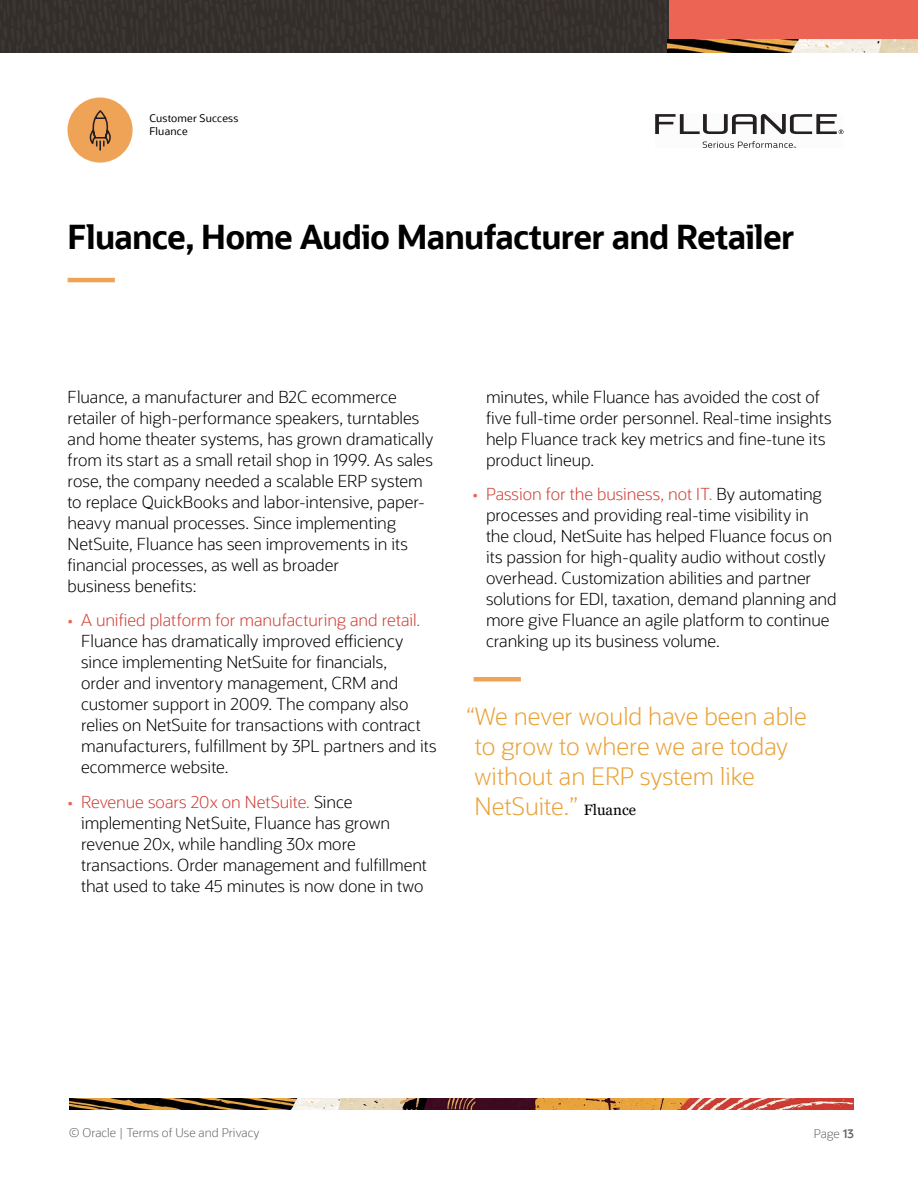
<style>
.page{position:relative;width:918px;height:1188px;background:#fff}
.page>*{position:absolute;margin:0;border:0;box-sizing:border-box;transform-origin:0 0}
.t1{font:700 33px "Oracle Sans";letter-spacing:-.025em;color:#000}
.t2{font:300 24px/30px "Oracle Sans";color:#e9a238}
.t3{font:300 16.5px/21px "Oracle Sans";letter-spacing:-.005em;color:#000}
.t4{font:300 12px "Oracle Sans";color:#666}
.t5{font:10.5px/12.6px "Oracle Sans";letter-spacing:.02em;color:#000}
.s1{color:#ee644f}
.s2{color:#d03d33}
.s3{font-family:"Georgia";font-weight:400;font-size:15px;color:#000}
.s4{font-weight:600}
</style>
<div class="page">
<div style="left:669px;top:0;width:249px;height:50px;background:#ec6554"></div>
<img style="left:0;top:0;width:669px;height:52px">
<img style="left:668px;top:39px;width:250px;height:13px">
<img style="left:70px;top:1099px;width:784px;height:10px">
<div style="left:67px;top:98px;width:66px;height:65px;background:#eea357;border-radius:50%"></div>
<svg style="left:89px;top:110px;width:22px;height:41px"></svg>
<hr style="left:68px;top:278px;width:47px;height:4px;background:#eea357">
<div style="left:474px;top:677px;width:47px;height:5px;background:#eea357"></div>
<svg style="left:655px;top:114px;width:189px;height:34px"></svg>
<p class="t5" style="left:149px;top:112px;width:90px">Customer Success<br>Fluance</p>
<h1 class="t1" style="left:68px;top:217px;width:729px">Fluance, Home Audio Manufacturer and Retailer</h1>
<p class="t3" style="left:68px;top:386px;width:367px">Fluance, a manufacturer and B2C ecommerce retailer of high-performance speakers, turntables and home theater systems, has grown dramatically from its start as a small retail shop in 1999. As sales rose, the company needed a scalable ERP system to replace QuickBooks and labor-intensive, paper&shy;heavy manual processes. Since implementing NetSuite, Fluance has seen improvements in its financial processes, as well as broader<br>business benefits:</p>
<p class="t3" style="left:81px;top:610px;width:357px;text-indent:-13px"><span class="s1">•</span> <span class="s2">A unified platform for manufacturing and retail.<br></span>Fluance has dramatically improved efficiency since implementing NetSuite for financials,<br>order and inventory management, CRM and customer support in 2009. The company also relies on NetSuite for transactions with contract manufacturers, fulfillment by 3PL partners and its ecommerce website.</p>
<p class="t3" style="left:81px;top:792px;width:347px;text-indent:-13px"><span class="s1">•</span> <span class="s2">Revenue soars 20x on NetSuite.</span> Since implementing NetSuite, Fluance has grown revenue 20x, while handling 30x more transactions. Order management and fulfillment that used to take 45 minutes is now done in two</p>
<p class="t3" style="left:486px;top:386px;width:347px">minutes, while Fluance has avoided the cost of five full-time order personnel. Real-time insights help Fluance track key metrics and fine-tune its product lineup.</p>
<p class="t3" style="left:486px;top:484px;width:352px;text-indent:-13px"><span class="s1">•</span> <span class="s2">Passion for the business, not IT.</span> By automating processes and providing real-time visibility in<br>the cloud, NetSuite has helped Fluance focus on its passion for high-quality audio without costly overhead. Customization abilities and partner solutions for EDI, taxation, demand planning and more give Fluance an agile platform to continue cranking up its business volume.</p>
<h2 class="t2" style="left:474px;top:702px;width:334px;text-indent:-8px">“We never would have been able to grow to where we are today without an ERP system like<br>NetSuite.” <span class="s3">Fluance</span></h2>
<p class="t4" style="left:69px;top:1126px;width:192px">© Oracle | Terms of Use and Privacy</p>
<p class="t4" style="left:814px;top:1127px;width:42px">Page <span class="s4">13</span></p>
</div>
